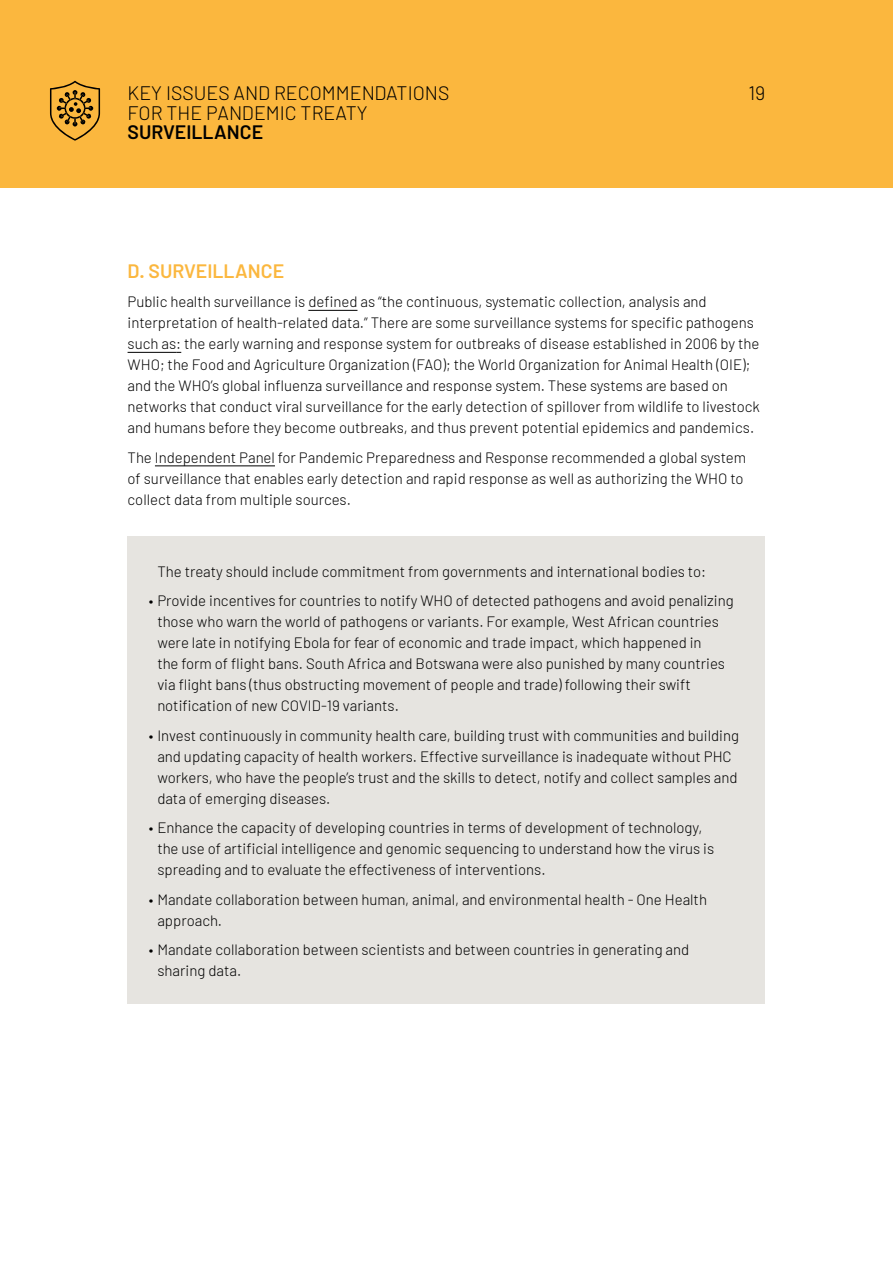
<style>
.page{position:relative;width:893px;height:1263px;background:#fff}
.page>*{position:absolute;margin:0;border:0;box-sizing:border-box;transform-origin:0 0}
.t1{font:300 19.5px "Barlow";color:#000}
.t2{font:600 19.5px "Barlow";color:#fbb73e}
.t3{font:600 19.5px "Barlow";color:#000}
.t4{font:300 15px/21px "Barlow";color:#000}
</style>
<div class="page">
<div style="left:128px;top:536px;width:637px;height:467px;background:#e6e4e0"></div>
<hr style="left:308px;top:310px;width:49px;height:1px;background:#000">
<hr style="left:128px;top:352px;width:48px;height:1px;background:#000">
<hr style="left:155px;top:466px;width:120px;height:1px;background:#000">
<div style="left:0;top:0;width:893px;height:187px;background:#fbb73e"></div>
<svg style="left:50px;top:81px;width:50px;height:60px"></svg>
<h1 class="t1" style="left:128px;top:79px;width:323px">KEY ISSUES AND RECOMMENDATIONS</h1>
<h1 class="t1" style="left:748px;top:79px;width:18px">19</h1>
<h1 class="t1" style="left:128px;top:99px;width:242px">FOR THE PANDEMIC TREATY</h1>
<h1 class="t3" style="left:128px;top:120px;width:137px">SURVEILLANCE</h1>
<h1 class="t2" style="left:128px;top:259px;width:158px">D. SURVEILLANCE</h1>
<p class="t4" style="left:128px;top:290px;width:634px">Public health surveillance is defined as “the continuous, systematic collection, analysis and interpretation of health-related data.” There are some surveillance systems for specific pathogens such as: the early warning and response system for outbreaks of disease established in 2006 by the WHO; the Food and Agriculture Organization (FAO); the World Organization for Animal Health (OIE); and the WHO’s global influenza surveillance and response system. These systems are based on networks that conduct viral surveillance for the early detection of spillover from wildlife to livestock and humans before they become outbreaks, and thus prevent potential epidemics and pandemics.</p>
<p class="t4" style="left:128px;top:446px;width:620px">The Independent Panel for Pandemic Preparedness and Response recommended a global system of surveillance that enables early detection and rapid response as well as authorizing the WHO to collect data from multiple sources.</p>
<p class="t4" style="left:157px;top:560px;width:550px">The treaty should include commitment from governments and international bodies to:</p>
<p class="t4" style="left:157px;top:589px;width:578px;text-indent:-9px">• Provide incentives for countries to notify WHO of detected pathogens and avoid penalizing those who warn the world of pathogens or variants. For example, West African countries were late in notifying Ebola for fear of economic and trade impact, which happened in<br>the form of flight bans. South Africa and Botswana were also punished by many countries via flight bans (thus obstructing movement of people and trade) following their swift notification of new COVID-19 variants.</p>
<p class="t4" style="left:157px;top:724px;width:583px;text-indent:-9px">• Invest continuously in community health care, building trust with communities and building and updating capacity of health workers. Effective surveillance is inadequate without PHC workers, who have the people’s trust and the skills to detect, notify and collect samples and data of emerging diseases.</p>
<p class="t4" style="left:157px;top:816px;width:558px;text-indent:-9px">• Enhance the capacity of developing countries in terms of development of technology, the use of artificial intelligence and genomic sequencing to understand how the virus is spreading and to evaluate the effectiveness of interventions.</p>
<p class="t4" style="left:157px;top:888px;width:551px;text-indent:-9px">• Mandate collaboration between human, animal, and environmental health - One Health approach.</p>
<p class="t4" style="left:157px;top:938px;width:533px;text-indent:-9px">• Mandate collaboration between scientists and between countries in generating and sharing data.</p>
</div>
